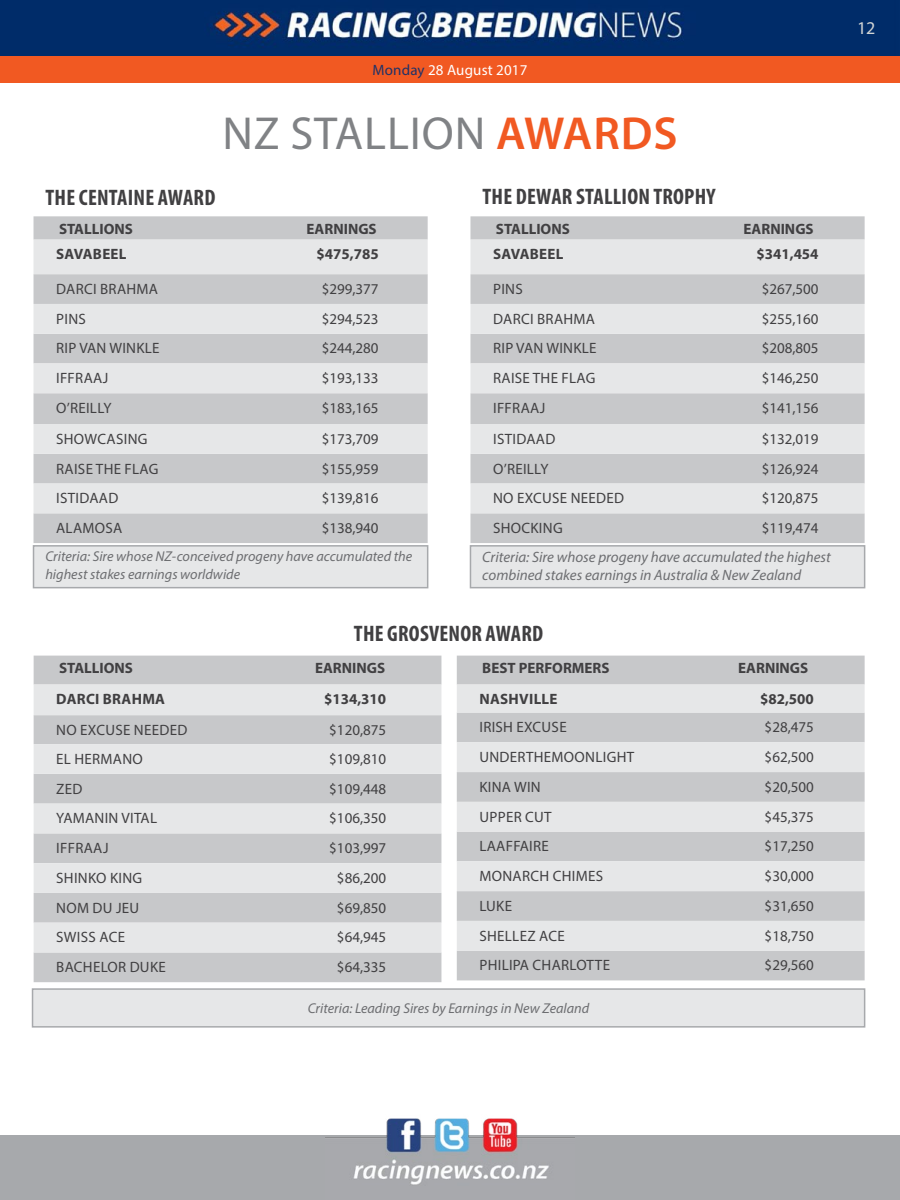
<style>
.page{position:relative;width:900px;height:1200px;background:#fff}
.page>*{position:absolute;margin:0;border:0;box-sizing:border-box;transform-origin:0 0}
.t1{font:46.5px "Myriad Pro";color:#808285}
.t2{font:600 46.5px "Myriad Pro";color:#f15922}
.t3{font:700 condensed 22.5px "Myriad Pro";letter-spacing:.01em;color:#414042}
.t4{font:18px "Myriad Pro";color:#d1d4d4}
.t5{font:15px "Myriad Pro";letter-spacing:.02em;color:#414042}
.t6{font:700 15px "Myriad Pro";color:#414042}
.t7{font:italic 15px/18px "Myriad Pro";color:#6d6e71}
.t8{font:15px "Myriad Pro";letter-spacing:.01em;color:#fff}
.t9{font:italic 14.25px/18px "Myriad Pro";color:#6d6e71}
.s1{color:#203267}
</style>
<div class="page">
<div style="left:0;top:1136px;width:900px;height:64px;background:#a7a9ac"></div>
<img style="left:325px;top:1118px;width:250px;height:67px">
<div style="left:0;top:56px;width:900px;height:27px;background:#f15922"></div>
<img style="left:0;top:0;width:900px;height:56px">
<div style="left:33px;top:545px;width:395px;height:43px;background:#e6e7e8;border:2px solid #a7a9ac"></div>
<div style="left:470px;top:545px;width:395px;height:43px;background:#e6e7e8;border:2px solid #a7a9ac"></div>
<div style="left:32px;top:988px;width:833px;height:40px;background:#e6e7e8;border:2px solid #a7a9ac"></div>
<div style="left:34px;top:216px;width:394px;height:327px;background:#c7c8ca"></div>
<svg style="left:34px;top:240px;width:394px;height:273px;background:#d8d9db"></svg>
<div style="left:470px;top:216px;width:395px;height:327px;background:#c7c8ca"></div>
<svg style="left:470px;top:240px;width:395px;height:273px;background:#d8d9db"></svg>
<div style="left:34px;top:656px;width:407px;height:326px;background:#c7c8ca"></div>
<svg style="left:34px;top:685px;width:407px;height:267px;background:#d8d9da"></svg>
<div style="left:457px;top:656px;width:408px;height:324px;background:#c7c8ca"></div>
<svg style="left:457px;top:685px;width:408px;height:266px;background:#d8d9da"></svg>
<p class="t8" style="left:373px;top:61px;width:156px"><span class="s1">MONDAY</span> 28 AUGUST 2017</p>
<h1 class="t1" style="left:222px;top:105px;width:93px">NZ STALLION</h1>
<h1 class="t2" style="left:496px;top:104px;width:32px">AWAR</h1>
<h1 class="t2" style="left:621px;top:104px;width:55px">DS</h1>
<h2 class="t3" style="left:46px;top:183px;width:171px">THE CENTAINE AWARD</h2>
<h2 class="t3" style="left:483px;top:183px;width:235px">THE DEWAR STALLION TROPHY</h2>
<p class="t6" style="left:59px;top:219px;width:75px">STALLIONS</p>
<p class="t6" style="left:307px;top:219px;width:72px">EARNINGS</p>
<p class="t6" style="left:56px;top:245px;width:19px">SAVABEEL</p>
<p class="t6" style="left:317px;top:245px;width:64px">$475,785</p>
<p class="t5" style="left:56px;top:280px;width:103px">DARCI BRAHMA</p>
<p class="t5" style="left:322px;top:280px;width:58px">$299,377</p>
<p class="t5" style="left:56px;top:309px;width:31px">PINS</p>
<p class="t5" style="left:322px;top:309px;width:58px">$294,523</p>
<p class="t5" style="left:56px;top:339px;width:105px">RIP VAN WINKLE</p>
<p class="t5" style="left:322px;top:339px;width:58px">$244,280</p>
<p class="t5" style="left:56px;top:369px;width:52px">IFF RAAJ</p>
<p class="t5" style="left:322px;top:369px;width:58px">$193,133</p>
<p class="t5" style="left:56px;top:399px;width:57px">O’REILLY</p>
<p class="t5" style="left:322px;top:399px;width:58px">$183,165</p>
<p class="t5" style="left:56px;top:429px;width:93px">SHOWCASING</p>
<p class="t5" style="left:322px;top:429px;width:58px">$173,709</p>
<p class="t5" style="left:56px;top:459px;width:104px">RAISE THE FLAG</p>
<p class="t5" style="left:322px;top:459px;width:58px">$155,959</p>
<p class="t5" style="left:56px;top:489px;width:64px">ISTIDAAD</p>
<p class="t5" style="left:322px;top:489px;width:58px">$139,816</p>
<p class="t5" style="left:56px;top:519px;width:68px">ALAMOSA</p>
<p class="t5" style="left:322px;top:519px;width:58px">$138,940</p>
<p class="t6" style="left:496px;top:219px;width:75px">STALLIONS</p>
<p class="t6" style="left:744px;top:219px;width:72px">EARNINGS</p>
<p class="t6" style="left:493px;top:245px;width:19px">SAVABEEL</p>
<p class="t6" style="left:756px;top:245px;width:64px">$341,454</p>
<p class="t5" style="left:493px;top:280px;width:31px">PINS</p>
<p class="t5" style="left:762px;top:280px;width:58px">$267,500</p>
<p class="t5" style="left:493px;top:309px;width:103px">DARCI BRAHMA</p>
<p class="t5" style="left:762px;top:309px;width:58px">$255,160</p>
<p class="t5" style="left:493px;top:339px;width:105px">RIP VAN WINKLE</p>
<p class="t5" style="left:762px;top:339px;width:58px">$208,805</p>
<p class="t5" style="left:493px;top:369px;width:104px">RAISE THE FLAG</p>
<p class="t5" style="left:762px;top:369px;width:58px">$146,250</p>
<p class="t5" style="left:493px;top:399px;width:52px">IFF RAAJ</p>
<p class="t5" style="left:762px;top:399px;width:58px">$141,156</p>
<p class="t5" style="left:493px;top:429px;width:64px">ISTIDAAD</p>
<p class="t5" style="left:762px;top:429px;width:58px">$132,019</p>
<p class="t5" style="left:493px;top:459px;width:57px">O’REILLY</p>
<p class="t5" style="left:762px;top:459px;width:58px">$126,924</p>
<p class="t5" style="left:493px;top:489px;width:133px">NO EXCUSE NEEDED</p>
<p class="t5" style="left:762px;top:489px;width:58px">$120,875</p>
<p class="t5" style="left:493px;top:519px;width:71px">SHOCKING</p>
<p class="t5" style="left:762px;top:519px;width:58px">$119,474</p>
<p class="t9" style="left:45px;top:547px;width:368px">Criteria: Sire whose NZ-conceived progeny have accumulated the highest stakes earnings worldwide</p>
<p class="t7" style="left:482px;top:548px;width:350px">Criteria: Sire whose progeny have accumulated the highest combined stakes earnings in Australia &amp; New Zealand</p>
<h2 class="t3" style="left:354px;top:619px;width:191px">THE GROSVENOR AWARD</h2>
<p class="t6" style="left:482px;top:658px;width:129px">BEST PERFORMERS</p>
<p class="t6" style="left:738px;top:658px;width:72px">EARNINGS</p>
<p class="t6" style="left:479px;top:689px;width:20px">NASHVILLE</p>
<p class="t6" style="left:760px;top:689px;width:55px">$82,500</p>
<p class="t5" style="left:479px;top:718px;width:89px">IRISH EXCUSE</p>
<p class="t5" style="left:765px;top:718px;width:51px">$28,475</p>
<p class="t5" style="left:479px;top:748px;width:156px">UNDERTHEMOONLIGHT</p>
<p class="t5" style="left:765px;top:748px;width:51px">$62,500</p>
<p class="t5" style="left:479px;top:778px;width:63px">KINA WIN</p>
<p class="t5" style="left:765px;top:778px;width:51px">$20,500</p>
<p class="t5" style="left:479px;top:807px;width:74px">UPPER CUT</p>
<p class="t5" style="left:765px;top:807px;width:51px">$45,375</p>
<p class="t5" style="left:479px;top:837px;width:71px">LAAFFAIRE</p>
<p class="t5" style="left:765px;top:837px;width:51px">$17,250</p>
<p class="t5" style="left:479px;top:867px;width:125px">MONARCH CHIMES</p>
<p class="t5" style="left:765px;top:867px;width:51px">$30,000</p>
<p class="t5" style="left:479px;top:897px;width:34px">LUKE</p>
<p class="t5" style="left:765px;top:897px;width:51px">$31,650</p>
<p class="t5" style="left:479px;top:926px;width:87px">SHELLEZ ACE</p>
<p class="t5" style="left:765px;top:926px;width:51px">$18,750</p>
<p class="t5" style="left:479px;top:956px;width:132px">PHILIPA CHARLOTTE</p>
<p class="t5" style="left:765px;top:956px;width:51px">$29,560</p>
<p class="t9" style="left:308px;top:999px;width:283px">Criteria: Leading Sires by Earnings in New Zealand</p>
<p class="t6" style="left:59px;top:658px;width:75px">STALLIONS</p>
<p class="t6" style="left:315px;top:658px;width:72px">EARNINGS</p>
<p class="t6" style="left:56px;top:689px;width:20px">DARCI</p>
<p class="t6" style="left:103px;top:689px;width:21px">BRAHMA</p>
<p class="t6" style="left:324px;top:689px;width:64px">$134,310</p>
<p class="t5" style="left:56px;top:721px;width:133px">NO EXCUSE NEEDED</p>
<p class="t5" style="left:329px;top:721px;width:58px">$120,875</p>
<p class="t5" style="left:56px;top:750px;width:88px">EL HERMANO</p>
<p class="t5" style="left:329px;top:750px;width:58px">$109,810</p>
<p class="t5" style="left:56px;top:779px;width:28px">ZED</p>
<p class="t5" style="left:329px;top:779px;width:58px">$109,448</p>
<p class="t5" style="left:56px;top:809px;width:102px">YAMANIN VITAL</p>
<p class="t5" style="left:329px;top:809px;width:58px">$106,350</p>
<p class="t5" style="left:56px;top:839px;width:52px">IFF RAAJ</p>
<p class="t5" style="left:329px;top:839px;width:58px">$103,997</p>
<p class="t5" style="left:56px;top:869px;width:87px">SHINKO KING</p>
<p class="t5" style="left:337px;top:869px;width:51px">$86,200</p>
<p class="t5" style="left:56px;top:898px;width:85px">NOM DU JEU</p>
<p class="t5" style="left:337px;top:898px;width:51px">$69,850</p>
<p class="t5" style="left:56px;top:928px;width:70px">SWISS ACE</p>
<p class="t5" style="left:337px;top:928px;width:51px">$64,945</p>
<p class="t5" style="left:56px;top:958px;width:111px">BACHELOR DUKE</p>
<p class="t5" style="left:337px;top:958px;width:51px">$64,335</p>
<p class="t4" style="left:857px;top:17px;width:20px">12</p>
</div>
